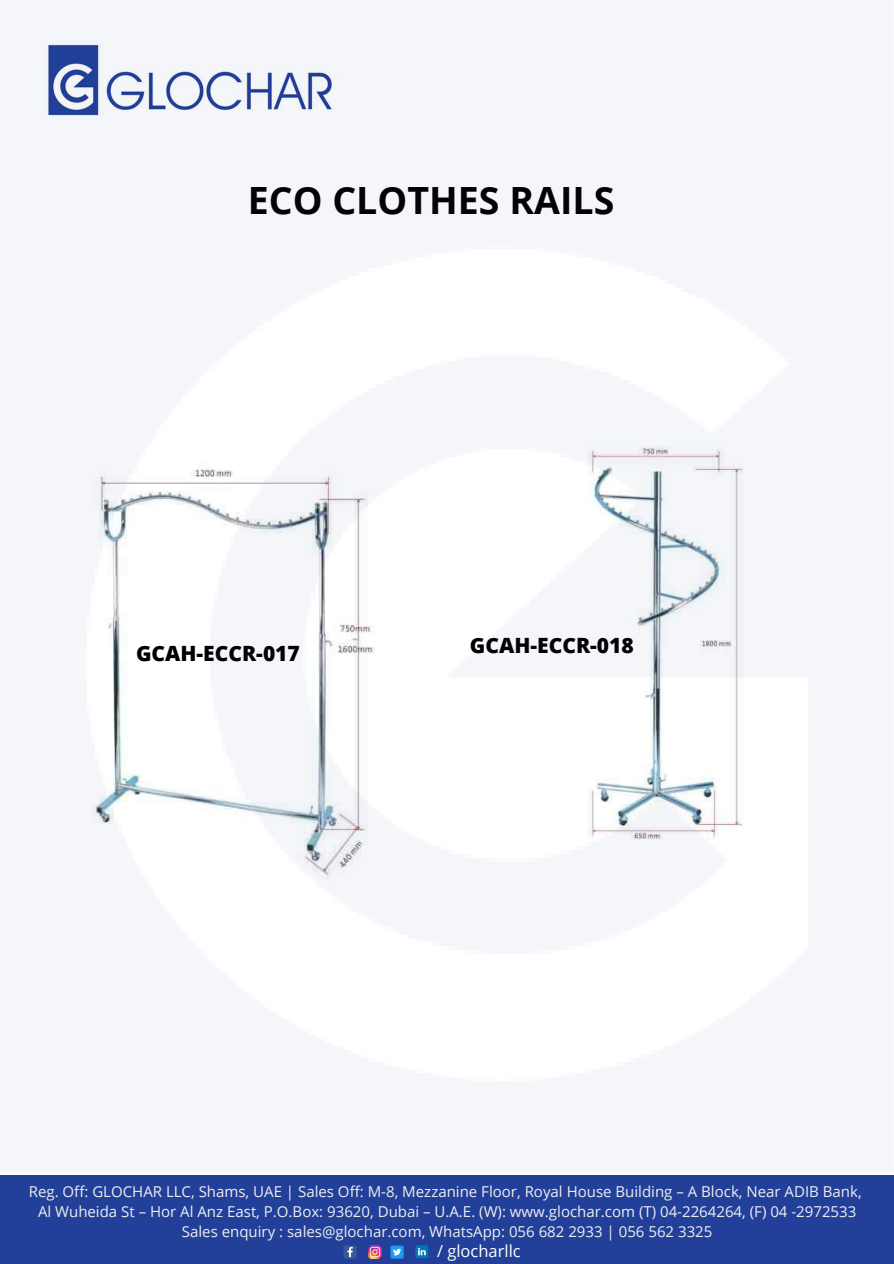
<style>
.page{position:relative;width:894px;height:1264px;background:#fff}
.page>*{position:absolute;margin:0;border:0;box-sizing:border-box;transform-origin:0 0}
.t1{font:700 37.5px "Open Sans";color:#000}
.t2{font:800 21px "Open Sans";color:#000}
.t3{font:16.5px "Open Sans";color:#fff}
.t4{font:15px "Open Sans";color:#eee}
</style>
<div class="page">
<div style="left:0;top:1175px;width:893px;height:88px;background:#224099"></div>
<svg style="left:343px;top:1245px;width:13px;height:13px"></svg>
<svg style="left:368px;top:1245px;width:13px;height:13px"></svg>
<svg style="left:415px;top:1245px;width:13px;height:13px"></svg>
<div style="left:390px;top:1245px;width:13px;height:13px;background:#1d9bf0;border-radius:2px"></div>
<svg style="left:393px;top:1248px;width:8px;height:7px"></svg>
<img style="left:0;top:0;width:893px;height:1173px">
<p class="t1" style="left:248px;top:174px;width:368px">ECO CLOTHES RAILS</p>
<p class="t2" style="left:136px;top:638px;width:165px">GCAH-ECCR-017</p>
<p class="t2" style="left:470px;top:630px;width:165px">GCAH-ECCR-018</p>
<p class="t4" style="left:29px;top:1180px;width:834px">Reg. Off: GLOCHAR LLC, Shams, UAE | Sales Off: M-8, Mezzanine Floor, Royal House Building – A Block, Near ADIB Bank,</p>
<p class="t4" style="left:38px;top:1200px;width:819px">Al Wuheida St – Hor Al Anz East, P.O.Box: 93620, Dubai – U.A.E. (W): www.glochar.com (T) 04-2264264, (F) 04 -2972533</p>
<p class="t4" style="left:182px;top:1221px;width:532px">Sales enquiry : sales@glochar.com, WhatsApp: 056 682 2933 | 056 562 3325</p>
<p class="t3" style="left:437px;top:1238px;width:85px">/ glocharllc</p>
</div>
